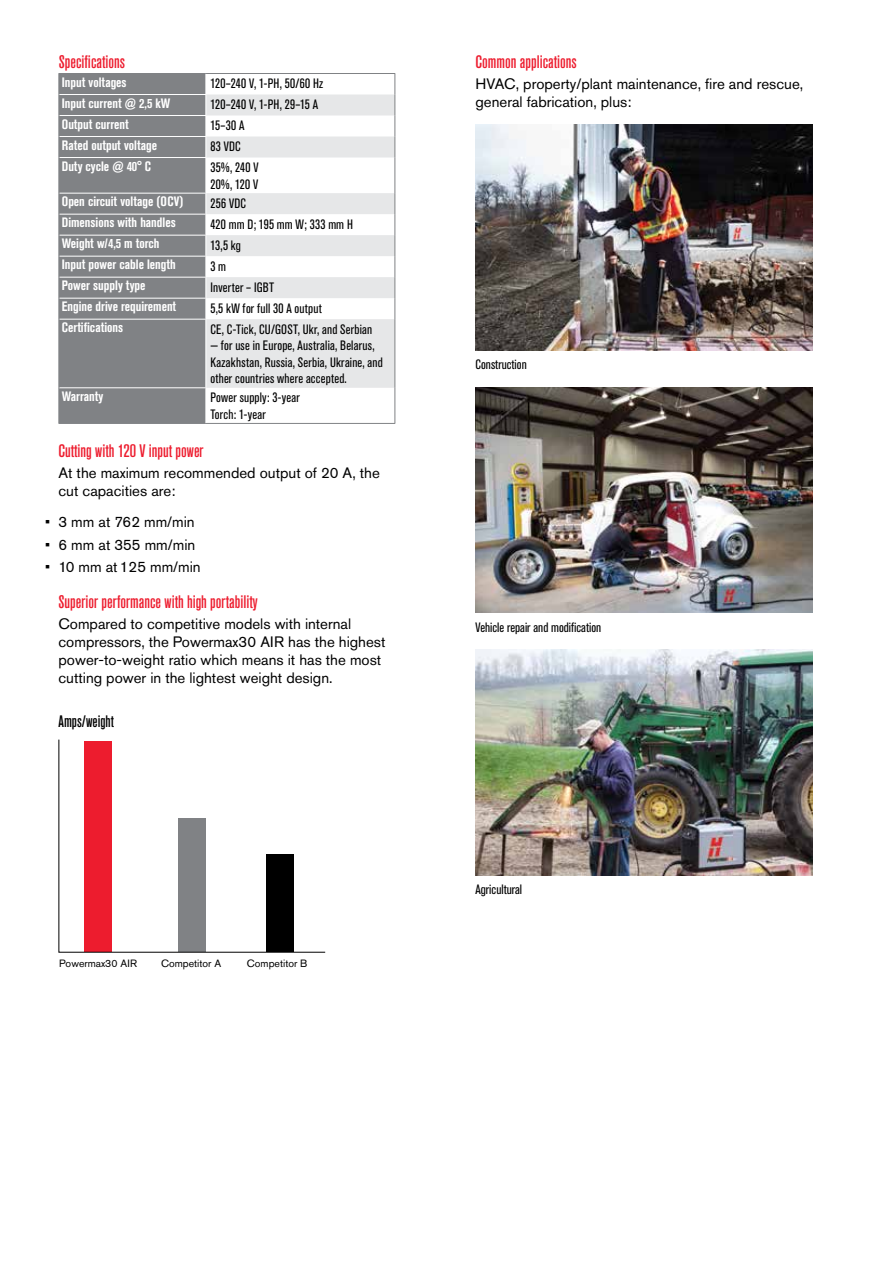
<style>
.page{position:relative;width:893px;height:1263px;background:#fff}
.page>*{position:absolute;margin:0;border:0;box-sizing:border-box;transform-origin:0 0}
.t1{font:500 condensed 18px "Akzidenz Grotesk Pro";color:#ed1c2e}
.t2{font:500 condensed 16.5px "Akzidenz Grotesk Pro";color:#000}
.t3{font:15px/18px "Akzidenz Grotesk Pro";color:#000}
.t4{font:condensed 13.5px/16.5px "Akzidenz Grotesk Pro";letter-spacing:.015em;color:#000}
.t5{font:700 condensed 13.5px "Akzidenz Grotesk Pro";color:#fff}
.t6{font:10.5px "Akzidenz Grotesk Pro";color:#000}
</style>
<div class="page">
<img style="left:476px;top:124px;width:336px;height:226px">
<img style="left:476px;top:387px;width:336px;height:226px">
<img style="left:476px;top:650px;width:336px;height:225px">
<div style="left:59px;top:74px;width:147px;height:349px;background:#808285"></div>
<svg style="left:206px;top:94px;width:188px;height:294px;fill:#e6e7e8"></svg>
<hr style="left:206px;top:73px;width:189px;height:1px;background:#808285">
<hr style="left:394px;top:388px;width:1px;height:35px;background:#808285">
<hr style="left:206px;top:423px;width:189px;height:1px;background:#808285">
<hr style="left:58px;top:73px;width:148px;height:1px;background:#808285">
<hr style="left:58px;top:388px;width:1px;height:35px;background:#808285">
<hr style="left:58px;top:423px;width:148px;height:1px;background:#808285">
<svg style="left:394px;top:74px;width:1px;height:84px"></svg>
<hr style="left:394px;top:158px;width:1px;height:35px;background:#808285">
<svg style="left:394px;top:193px;width:1px;height:126px"></svg>
<hr style="left:394px;top:319px;width:1px;height:69px;background:#808285">
<hr style="left:59px;top:94px;width:147px;height:1px;background:#fff">
<hr style="left:59px;top:115px;width:147px;height:1px;background:#fff">
<hr style="left:59px;top:136px;width:147px;height:1px;background:#fff">
<svg style="left:206px;top:94px;width:1px;height:63px"></svg>
<hr style="left:59px;top:157px;width:147px;height:1px;background:#fff">
<hr style="left:206px;top:158px;width:1px;height:35px;background:#fff">
<hr style="left:59px;top:193px;width:147px;height:1px;background:#fff">
<hr style="left:59px;top:214px;width:147px;height:1px;background:#fff">
<hr style="left:59px;top:235px;width:147px;height:1px;background:#fff">
<hr style="left:59px;top:256px;width:147px;height:1px;background:#fff">
<hr style="left:59px;top:277px;width:147px;height:1px;background:#fff">
<hr style="left:59px;top:298px;width:147px;height:1px;background:#fff">
<svg style="left:206px;top:194px;width:1px;height:125px"></svg>
<hr style="left:59px;top:319px;width:147px;height:1px;background:#fff">
<hr style="left:206px;top:320px;width:1px;height:67px;background:#fff">
<hr style="left:59px;top:387px;width:147px;height:1px;background:#fff">
<svg style="left:58px;top:74px;width:1px;height:84px"></svg>
<hr style="left:58px;top:158px;width:1px;height:35px;background:#808285">
<svg style="left:58px;top:193px;width:1px;height:126px"></svg>
<hr style="left:58px;top:319px;width:1px;height:69px;background:#808285">
<svg style="left:58px;top:739px;width:268px;height:214px"></svg>
<h1 class="t1" style="left:59px;top:50px;width:68px">Specifications</h1>
<p class="t5" style="left:62px;top:73px;width:66px">Input voltages</p>
<p class="t4" style="left:210px;top:75px;width:114px">120–240 V, 1-PH, 50/60 Hz</p>
<p class="t5" style="left:62px;top:94px;width:110px">Input current @ 2,5 kW</p>
<p class="t4" style="left:210px;top:96px;width:109px">120–240 V, 1-PH, 29–15 A</p>
<p class="t5" style="left:62px;top:115px;width:68px">Output current</p>
<p class="t4" style="left:210px;top:117px;width:36px">15–30 A</p>
<p class="t5" style="left:62px;top:136px;width:97px">Rated output voltage</p>
<p class="t4" style="left:210px;top:138px;width:32px">83 VDC</p>
<p class="t5" style="left:62px;top:157px;width:91px">Duty cycle @ 40° C</p>
<p class="t4" style="left:210px;top:159px;width:50px">35%, 240 V<br>20%, 120 V</p>
<p class="t5" style="left:62px;top:193px;width:123px">Open circuit voltage (OCV)</p>
<p class="t4" style="left:210px;top:194px;width:37px">256 VDC</p>
<p class="t5" style="left:62px;top:214px;width:115px">Dimensions with handles</p>
<p class="t4" style="left:210px;top:215px;width:144px">420 mm D; 195 mm W; 333 mm H</p>
<p class="t5" style="left:62px;top:235px;width:99px">Weight w/4,5 m torch</p>
<p class="t4" style="left:210px;top:236px;width:32px">13,5 kg</p>
<p class="t5" style="left:62px;top:256px;width:115px">Input power cable length</p>
<p class="t4" style="left:210px;top:257px;width:17px">3 m</p>
<p class="t5" style="left:62px;top:277px;width:85px">Power supply type</p>
<p class="t4" style="left:210px;top:278px;width:65px">Inverter – IGBT</p>
<p class="t5" style="left:62px;top:298px;width:116px">Engine drive requirement</p>
<p class="t4" style="left:210px;top:299px;width:113px">5,5 kW for full 30 A output</p>
<p class="t5" style="left:62px;top:319px;width:63px">Certifications</p>
<p class="t4" style="left:210px;top:320px;width:163px">CE, C-Tick, CU/GOST, Ukr, and Serbian</p>
<p class="t4" style="left:210px;top:337px;width:174px">— for use in Europe, Australia, Belarus,<br>Kazakhstan, Russia, Serbia, Ukraine, and other countries where accepted.</p>
<p class="t5" style="left:62px;top:387px;width:43px">Warranty</p>
<p class="t4" style="left:210px;top:389px;width:91px">Power supply: 3-year<br>Torch: 1-year</p>
<h1 class="t1" style="left:58px;top:439px;width:147px">Cutting with 120 V input power</h1>
<p class="t3" style="left:58px;top:463px;width:323px">At the maximum recommended output of 20 A, the cut capacities are:</p>
<p class="t3" style="left:45px;top:513px;width:151px">• 3 mm at 762 mm/min</p>
<p class="t3" style="left:45px;top:535px;width:152px">• 6 mm at 355 mm/min</p>
<p class="t3" style="left:45px;top:558px;width:157px">• 10 mm at 125 mm/min</p>
<h1 class="t1" style="left:58px;top:590px;width:201px">Superior performance with high portability</h1>
<p class="t3" style="left:58px;top:615px;width:328px">Compared to competitive models with internal compressors, the Powermax30 AIR has the highest power-to-weight ratio which means it has the most cutting power in the lightest weight design.</p>
<p class="t2" style="left:58px;top:711px;width:57px">Amps/weight</p>
<p class="t6" style="left:59px;top:957px;width:79px">Powermax30 AIR</p>
<p class="t6" style="left:161px;top:957px;width:62px">Competitor A</p>
<p class="t6" style="left:247px;top:956px;width:62px">Competitor B</p>
<h1 class="t1" style="left:476px;top:50px;width:103px">Common applications</h1>
<p class="t3" style="left:476px;top:74px;width:329px">HVAC, property/plant maintenance, fire and rescue, general fabrication, plus:</p>
<p class="t4" style="left:476px;top:356px;width:53px">Construction</p>
<p class="t4" style="left:476px;top:618px;width:127px">Vehicle repair and modification</p>
<p class="t4" style="left:476px;top:881px;width:48px">Agricultural</p>
</div>
